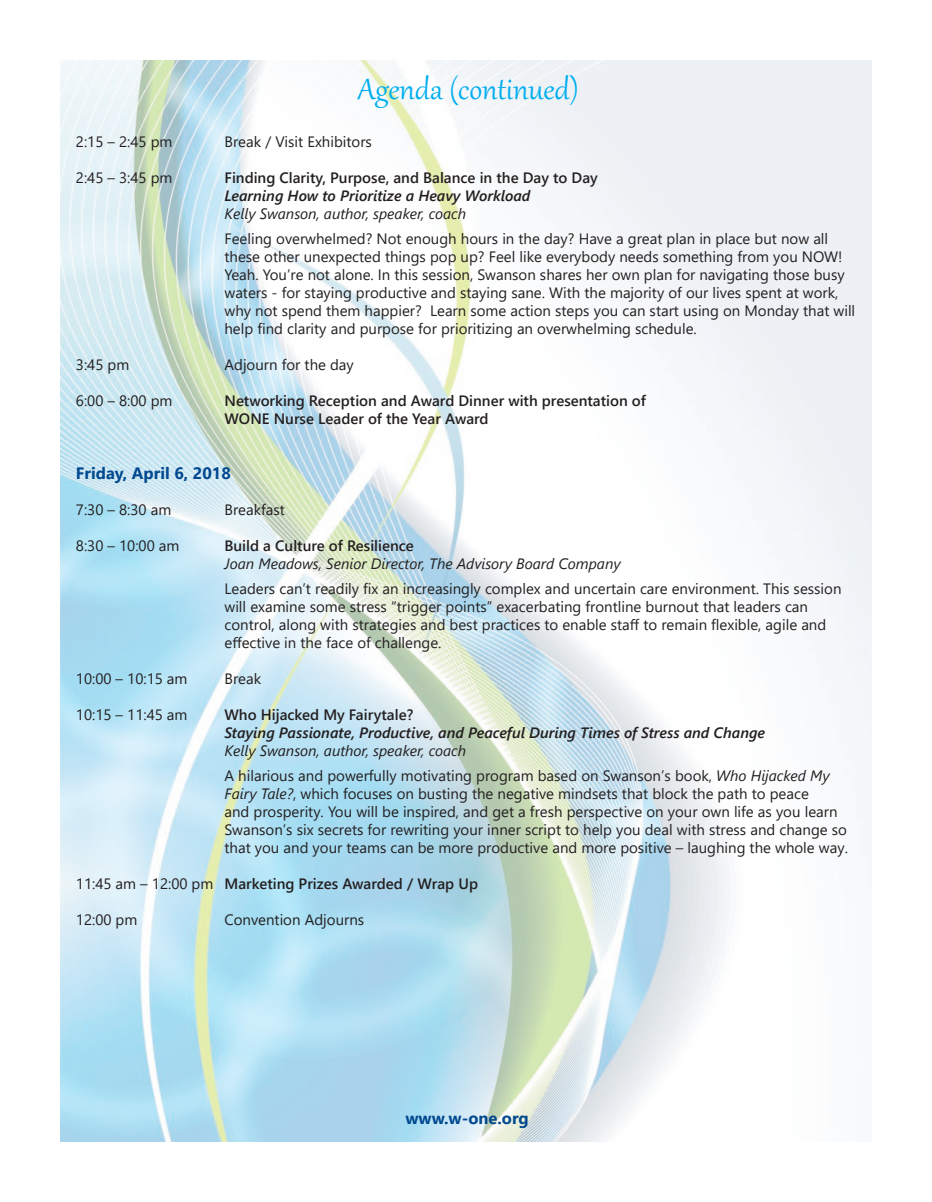
<style>
.page{position:relative;width:932px;height:1202px;background:#fff}
.page>*{position:absolute;margin:0;border:0;box-sizing:border-box;transform-origin:0 0}
.WONE_2018_headings{font:36px "Gabriola";color:#00aeef}
.WONE_2018_Subheads{font:700 16.5px "Segoe UI";color:#014990}
.WONE_2018_body_text{font:15px/18px "Segoe UI";color:#231f20}
.WONE_2018_body_text-2{font:600 15px/18px "Segoe UI";color:#231f20}
.WONE_2018_body_text-3{font:italic 15px/18px "Segoe UI";color:#231f20}
.WONE_2018_body_text-4{font:italic 600 15px "Segoe UI";color:#231f20}
.s1{font-style:italic}
.s2{font-weight:600;font-style:normal}
.s3{font-weight:400}
</style>
<div class="page">
<img style="left:61px;top:61px;width:810px;height:1080px">
<p class="WONE_2018_headings" style="left:358px;top:65px;width:222px">Agenda (continued)</p>
<p class="WONE_2018_body_text" style="left:76px;top:131px;width:98px">2:15 – 2:45 pm</p>
<p class="WONE_2018_body_text" style="left:224px;top:131px;width:149px">Break / Visit Exhibitors</p>
<p class="WONE_2018_body_text" style="left:76px;top:167px;width:98px">2:45 – 3:45 pm</p>
<p class="WONE_2018_body_text-2" style="left:224px;top:167px;width:375px">Finding Clarity, Purpose, and Balance in the Day to Day<br><span class="s1">Learning How to Prioritize a Heavy Workload</span></p>
<p class="WONE_2018_body_text-3" style="left:224px;top:203px;width:243px">Kelly Swanson, author, speaker, coach</p>
<p class="WONE_2018_body_text" style="left:224px;top:228px;width:632px">Feeling overwhelmed? Not enough hours in the day? Have a great plan in place but now all these other unexpected things pop up? Feel like everybody needs something from you NOW!<br>Yeah. You’re not alone. In this session, Swanson shares her own plan for navigating those busy waters - for staying productive and staying sane. With the majority of our lives spent at work, why not spend them happier? Learn some action steps you can start using on Monday that will help find clarity and purpose for prioritizing an overwhelming schedule.</p>
<p class="WONE_2018_body_text" style="left:76px;top:354px;width:55px">3:45 pm</p>
<p class="WONE_2018_body_text" style="left:224px;top:354px;width:131px">Adjourn for the day</p>
<p class="WONE_2018_body_text" style="left:76px;top:390px;width:98px">6:00 – 8:00 pm</p>
<p class="WONE_2018_body_text-2" style="left:224px;top:390px;width:423px">Networking Reception and Award Dinner with presentation of</p>
<p class="WONE_2018_body_text-2" style="left:224px;top:408px;width:266px">WONE Nurse Leader of the Year Award</p>
<p class="WONE_2018_Subheads" style="left:76px;top:458px;width:156px">Friday, April 6, 2018</p>
<p class="WONE_2018_body_text" style="left:76px;top:500px;width:97px">7:30 – 8:30 am</p>
<p class="WONE_2018_body_text" style="left:224px;top:500px;width:62px">Breakfast</p>
<p class="WONE_2018_body_text" style="left:76px;top:536px;width:105px">8:30 – 10:00 am</p>
<p class="WONE_2018_body_text-3" style="left:224px;top:536px;width:397px"><span class="s2">Build a Culture of Resilience<br></span>Joan Meadows, Senior Director, The Advisory Board Company</p>
<p class="WONE_2018_body_text" style="left:224px;top:578px;width:618px">Leaders can’t readily fix an increasingly complex and uncertain care environment. This session will examine some stress “trigger points” exacerbating frontline burnout that leaders can control, along with strategies and best practices to enable staff to remain flexible, agile and effective in the face of challenge.</p>
<p class="WONE_2018_body_text" style="left:76px;top:668px;width:113px">10:00 – 10:15 am</p>
<p class="WONE_2018_body_text" style="left:224px;top:668px;width:38px">Break</p>
<p class="WONE_2018_body_text" style="left:76px;top:704px;width:113px">10:15 – 11:45 am</p>
<p class="WONE_2018_body_text-2" style="left:224px;top:704px;width:190px">Who Hijacked My Fairytale?</p>
<p class="WONE_2018_body_text-4" style="left:224px;top:721px;width:542px">Staying Passionate, Productive, and Peaceful During Times of Stress and Change</p>
<p class="WONE_2018_body_text-3" style="left:224px;top:740px;width:243px">Kelly Swanson, author, speaker, coach</p>
<p class="WONE_2018_body_text" style="left:224px;top:765px;width:625px">A hilarious and powerfully motivating program based on Swanson’s book, <span class="s1">Who Hijacked My Fairy Tale?</span>, which focuses on busting the negative mindsets that block the path to peace<br>and prosperity. You will be inspired, and get a fresh perspective on your own life as you learn Swanson’s six secrets for rewriting your inner script to help you deal with stress and change so that you and your teams can be more productive and more positive – laughing the whole way.</p>
<p class="WONE_2018_body_text-2" style="left:76px;top:873px;width:403px"><span class="s3">11:45 am – 12:00 pm</span> Marketing Prizes Awarded / Wrap Up</p>
<p class="WONE_2018_body_text" style="left:76px;top:909px;width:63px">12:00 pm</p>
<p class="WONE_2018_body_text" style="left:224px;top:909px;width:141px">Convention Adjourns</p>
<p class="WONE_2018_Subheads" style="left:405px;top:1102px;width:125px">www.w-one.org</p>
</div>
